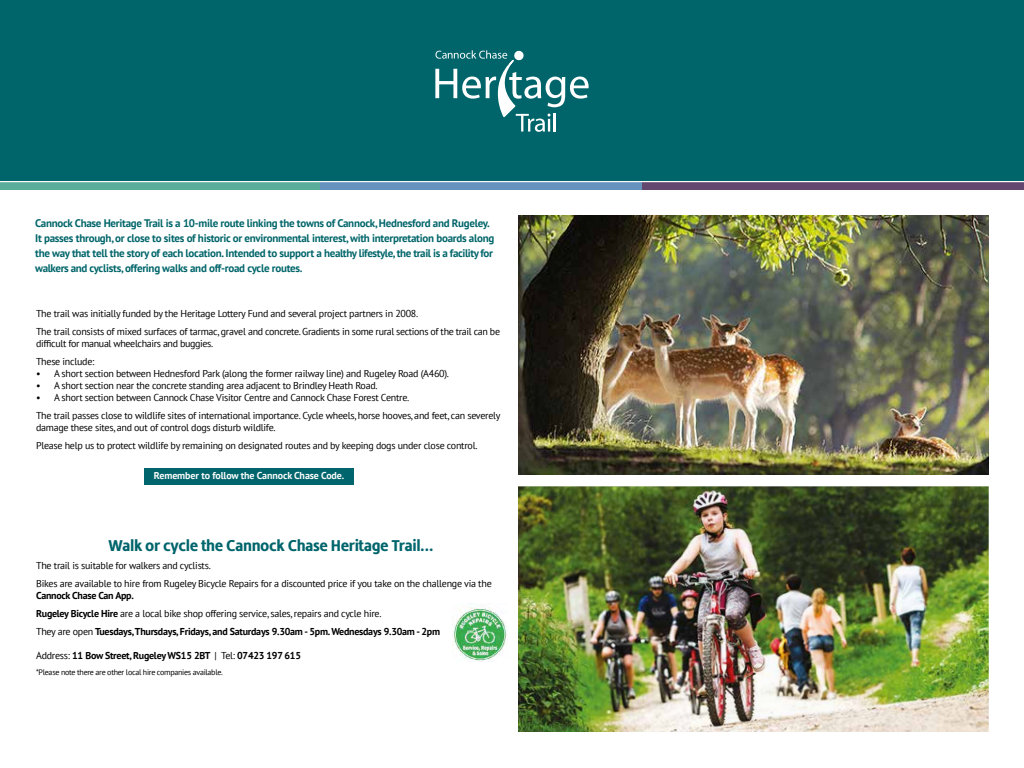
<style>
.page{position:relative;width:1024px;height:768px;background:#fff}
.page>*{position:absolute;margin:0;border:0;box-sizing:border-box;transform-origin:0 0}
.header_online{font:700 16.2px "Hedley New";letter-spacing:-.025em;color:#00656c}
.intro_heading_text_online{font:700 11px/15px "PT Sans";letter-spacing:-.025em;color:#00656a}
.body_text_online{font:10px/12px "PT Sans";letter-spacing:-.025em;color:#000}
.body_text_online-2{font:700 10px "PT Sans";letter-spacing:-.025em;color:#000}
.bold_text_para_online{font:700 10px "PT Sans";letter-spacing:-.01em;color:#fbfbfb}
.body_text_online-3{font:8px "PT Sans";letter-spacing:-.035em;color:#000}
.s1{font-weight:700}
.s2{font-weight:400}
</style>
<div class="page">
<div style="left:0;top:0;width:1024px;height:188px;background:#00656a"></div>
<div style="left:0;top:181px;width:327px;height:9px;background:#5aad9a"></div>
<div style="left:321px;top:181px;width:333px;height:9px;background:#6692be"></div>
<div style="left:642px;top:181px;width:382px;height:9px;background:#63476e"></div>
<hr style="left:0;top:181px;width:1024px;height:1px;background:#fbfbfb">
<img style="left:518px;top:215px;width:471px;height:260px">
<div style="left:144px;top:468px;width:210px;height:17px;background:#00656c"></div>
<img style="left:518px;top:486px;width:471px;height:246px">
<svg style="left:435px;top:50px;width:154px;height:82px"></svg>
<hr style="left:553px;top:113px;width:3px;height:19px;background:#fff">
<img style="left:452px;top:605px;width:56px;height:57px">
<p class="intro_heading_text_online" style="left:35px;top:215px;width:461px">Cannock Chase Heritage Trail is a 10-mile route linking the towns of Cannock, Hednesford and Rugeley.<br>It passes through, or close to sites of historic or environmental interest, with interpretation boards along the way that tell the story of each location. Intended to support a healthy lifestyle, the trail is a facility for walkers and cyclists, offering walks and off-road cycle routes.</p>
<p class="body_text_online" style="left:36px;top:307px;width:384px">The trail was initially funded by the Heritage Lottery Fund and several project partners in 2008.</p>
<p class="body_text_online" style="left:36px;top:325px;width:466px">The trail consists of mixed surfaces of tarmac, gravel and concrete. Gradients in some rural sections of the trail can be difficult for manual wheelchairs and buggies.</p>
<p class="body_text_online" style="left:36px;top:355px;width:60px">These include:</p>
<p class="body_text_online" style="left:36px;top:367px;width:415px">• A short section between Hednesford Park (along the former railway line) and Rugeley Road (A460).</p>
<p class="body_text_online" style="left:36px;top:379px;width:343px">• A short section near the concrete standing area adjacent to Brindley Heath Road.</p>
<p class="body_text_online" style="left:36px;top:391px;width:375px">• A short section between Cannock Chase Visitor Centre and Cannock Chase Forest Centre.</p>
<p class="body_text_online" style="left:36px;top:409px;width:466px">The trail passes close to wildlife sites of international importance. Cycle wheels, horse hooves, and feet, can severely damage these sites, and out of control dogs disturb wildlife.</p>
<p class="body_text_online" style="left:36px;top:439px;width:443px">Please help us to protect wildlife by remaining on designated routes and by keeping dogs under close control.</p>
<h1 class="bold_text_para_online" style="left:154px;top:469px;width:192px">Remember to follow the Cannock Chase Code.</h1>
<h1 class="header_online" style="left:108px;top:536px;width:327px">Walk or cycle the Cannock Chase Heritage Trail…</h1>
<p class="body_text_online" style="left:36px;top:560px;width:176px">The trail is suitable for walkers and cyclists.</p>
<p class="body_text_online" style="left:36px;top:578px;width:457px">Bikes are available to hire from Rugeley Bicycle Repairs for a discounted price if you take on the challenge via the<br><span class="s1">Cannock Chase Can App.</span></p>
<p class="body_text_online" style="left:36px;top:608px;width:347px"><span class="s1">Rugeley Bicycle Hire</span> are a local bike shop offering service, sales, repairs and cycle hire.</p>
<p class="body_text_online-2" style="left:36px;top:625px;width:405px"><span class="s2">They are open</span> Tuesdays, Thursdays, Fridays, and Saturdays 9.30am - 5pm. Wednesdays 9.30am - 2pm</p>
<p class="body_text_online-2" style="left:36px;top:649px;width:266px"><span class="s2">Address:</span> 11 Bow Street, Rugeley WS15 2BT <span class="s2">| Tel:</span> 07423 197 615</p>
<p class="body_text_online-3" style="left:36px;top:667px;width:188px">*Please note there are other local hire companies available.</p>
</div>
